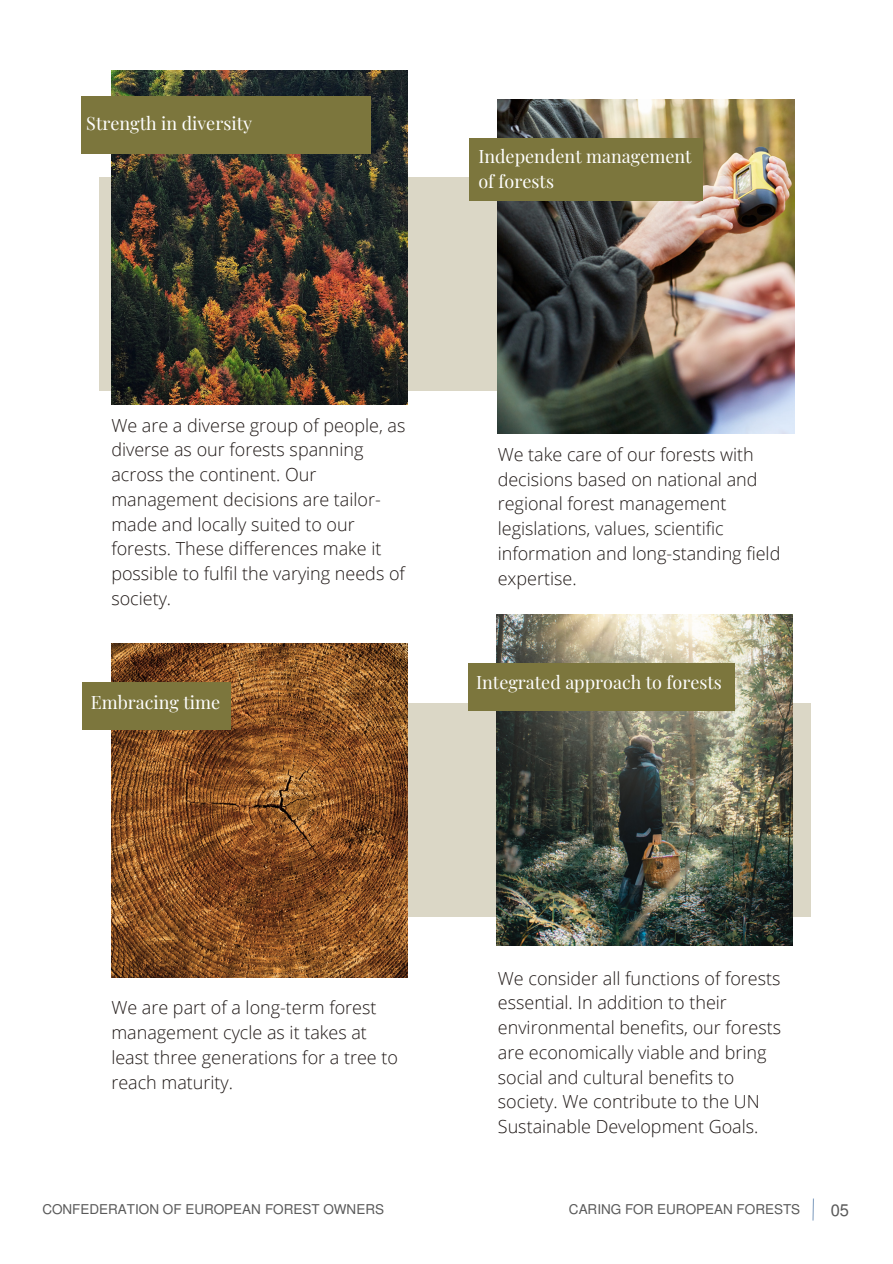
<style>
.page{position:relative;width:893px;height:1264px;background:#fff}
.page>*{position:absolute;margin:0;border:0;box-sizing:border-box;transform-origin:0 0}
.t1{font:300 18px/24.8px "Open Sans";color:#201917}
.t2{font:18px/24.8px "Playfair Display";color:#fff}
.t3{font:16.5px "Mukti";color:#595959}
.t4{font:13.5px "Mukti";color:#595959}
</style>
<div class="page">
<div style="left:99px;top:177px;width:447px;height:214px;background:#dbd7c6"></div>
<img style="left:111px;top:70px;width:296px;height:334px">
<div style="left:364px;top:703px;width:446px;height:214px;background:#dbd7c6"></div>
<img style="left:111px;top:643px;width:296px;height:334px">
<img style="left:496px;top:614px;width:296px;height:331px">
<div style="left:82px;top:96px;width:289px;height:57px;background:#7c763d"></div>
<div style="left:82px;top:682px;width:148px;height:47px;background:#7c763d"></div>
<img style="left:497px;top:99px;width:297px;height:334px">
<div style="left:469px;top:138px;width:234px;height:63px;background:#7c763d"></div>
<div style="left:468px;top:663px;width:267px;height:47px;background:#7c763d"></div>
<hr style="left:812px;top:1198px;width:2px;height:22px;background:#89a4c3">
<p class="t2" style="left:86px;top:110px;width:167px">Strength in diversity</p>
<p class="t2" style="left:478px;top:143px;width:215px">Independent management of forests</p>
<p class="t1" style="left:111px;top:412px;width:295px">We are a diverse group of people, as diverse as our forests spanning across the continent. Our management decisions are tailor&shy;made and locally suited to our forests. These differences make it possible to fulfil the varying needs of society.</p>
<p class="t2" style="left:91px;top:689px;width:131px">Embracing time</p>
<p class="t1" style="left:497px;top:441px;width:284px">We take care of our forests with decisions based on national and regional forest management legislations, values, scientific information and long-standing field expertise.</p>
<p class="t2" style="left:476px;top:669px;width:247px">Integrated approach to forests</p>
<p class="t1" style="left:111px;top:994px;width:288px">We are part of a long-term forest management cycle as it takes at least three generations for a tree to reach maturity.</p>
<p class="t1" style="left:498px;top:965px;width:284px">We consider all functions of forests essential. In addition to their environmental benefits, our forests are economically viable and bring social and cultural benefits to society. We contribute to the UN Sustainable Development Goals.</p>
<p class="t4" style="left:42px;top:1199px;width:343px">CONFEDERATION OF EUROPEAN FOREST OWNERS</p>
<p class="t4" style="left:569px;top:1199px;width:233px">CARING FOR EUROPEAN FORESTS</p>
<p class="t3" style="left:830px;top:1198px;width:20px">05</p>
</div>
